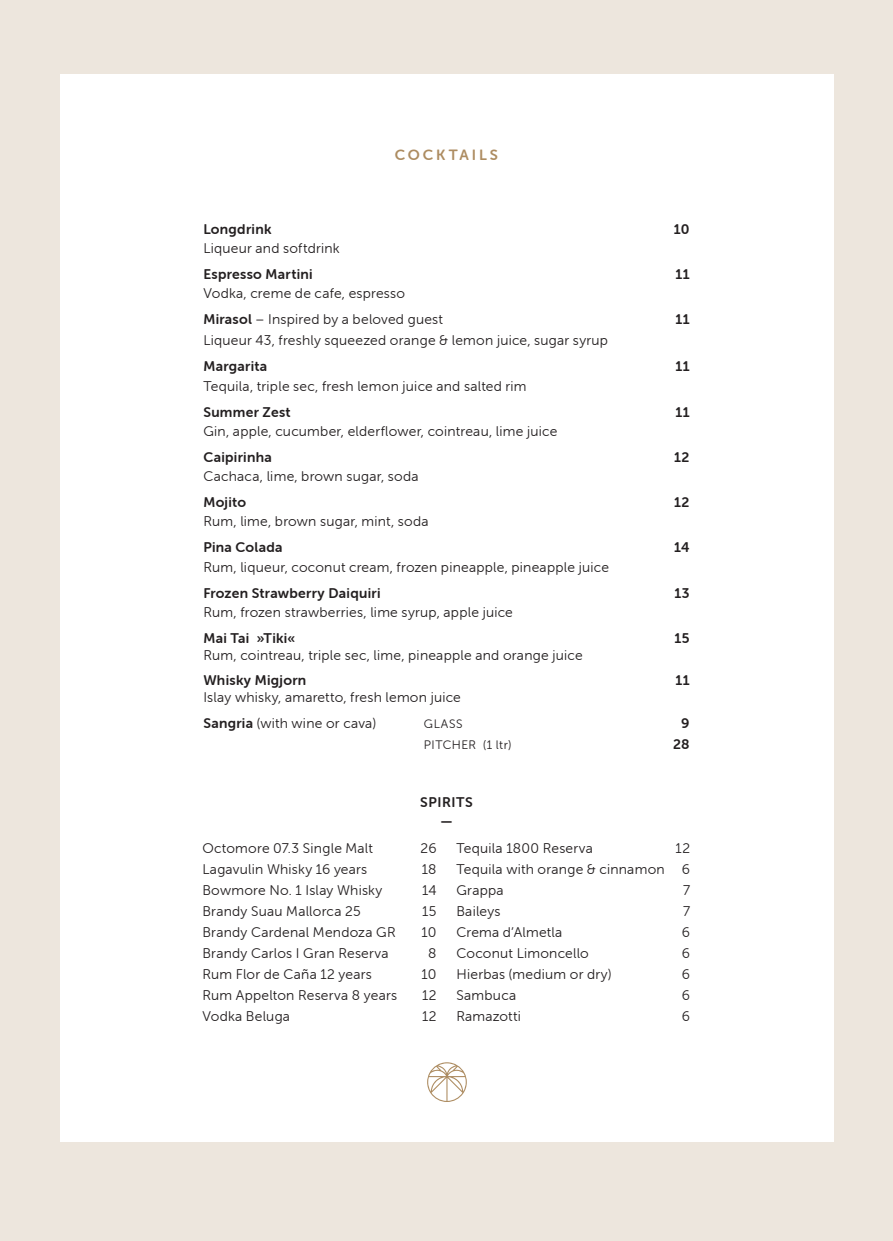
<style>
.page{position:relative;width:893px;height:1241px;background:#fff}
.page>*{position:absolute;margin:0;border:0;box-sizing:border-box;transform-origin:0 0}
.t1{font:14.88px "Museo Sans Rounded 700";letter-spacing:.19em;color:#ad8c61}
.t2{font:14px/25.9px "Museo Sans Rounded 300";letter-spacing:.02em;color:#231f20}
.t3{font:14px "Museo Sans Rounded 700";letter-spacing:.02em;color:#231f20}
.t4{font:14px/19.2px "Museo Sans Rounded 700";letter-spacing:.04em;color:#231f20;text-align:center}
.t5{font:12.25px "Museo Sans Rounded 300";letter-spacing:.045em;color:#231f20}
.s1{font-family:"Museo Sans Rounded 700"}
</style>
<div class="page">
<div style="left:0;top:0;width:893px;height:1240px;background:#ede6dd"></div>
<div style="left:60px;top:74px;width:773px;height:1067px;background:#fff"></div>
<svg style="left:427px;top:1062px;width:40px;height:39px"></svg>
<p class="t1" style="left:395px;top:147px;width:105px">COCKTAILS</p>
<p class="t3" style="left:203px;top:221px;width:70px">Longdrink</p>
<p class="t3" style="left:674px;top:221px;width:17px">10</p>
<p class="t2" style="left:203px;top:235px;width:138px">Liqueur and softdrink</p>
<p class="t3" style="left:203px;top:266px;width:111px">Espresso Martini</p>
<p class="t3" style="left:675px;top:266px;width:16px">11</p>
<p class="t2" style="left:203px;top:281px;width:241px">Vodka, creme de cafe, espresso<br><span class="s1">Mirasol</span> – Inspired by a beloved guest</p>
<p class="t3" style="left:675px;top:312px;width:16px">11</p>
<p class="t2" style="left:203px;top:328px;width:406px">Liqueur 43, freshly squeezed orange &amp; lemon juice, sugar syrup</p>
<p class="t3" style="left:203px;top:358px;width:65px">Margarita</p>
<p class="t3" style="left:675px;top:358px;width:16px">11</p>
<p class="t2" style="left:203px;top:373px;width:325px">Tequila, triple sec, fresh lemon juice and salted rim</p>
<p class="t3" style="left:203px;top:404px;width:89px">Summer Zest</p>
<p class="t3" style="left:675px;top:404px;width:16px">11</p>
<p class="t2" style="left:203px;top:418px;width:355px">Gin, apple, cucumber, elderflower, cointreau, lime juice</p>
<p class="t3" style="left:203px;top:449px;width:70px">Caipirinha</p>
<p class="t3" style="left:674px;top:449px;width:17px">12</p>
<p class="t2" style="left:203px;top:463px;width:217px">Cachaca, lime, brown sugar, soda</p>
<p class="t3" style="left:203px;top:494px;width:44px">Mojito</p>
<p class="t3" style="left:674px;top:494px;width:17px">12</p>
<p class="t2" style="left:203px;top:508px;width:227px">Rum, lime, brown sugar, mint, soda</p>
<p class="t3" style="left:203px;top:539px;width:81px">Pina Colada</p>
<p class="t3" style="left:674px;top:539px;width:17px">14</p>
<p class="t2" style="left:203px;top:554px;width:407px">Rum, liqueur, coconut cream, frozen pineapple, pineapple juice</p>
<p class="t3" style="left:203px;top:585px;width:179px">Frozen Strawberry Daiquiri</p>
<p class="t3" style="left:674px;top:585px;width:17px">13</p>
<p class="t2" style="left:203px;top:599px;width:311px">Rum, frozen strawberries, lime syrup, apple juice</p>
<p class="t3" style="left:203px;top:630px;width:93px">Mai Tai »Tiki«</p>
<p class="t3" style="left:674px;top:630px;width:17px">15</p>
<p class="t2" style="left:203px;top:642px;width:381px">Rum, cointreau, triple sec, lime, pineapple and orange juice</p>
<p class="t3" style="left:203px;top:671px;width:104px">Whisky Migjorn</p>
<p class="t3" style="left:675px;top:671px;width:16px">11</p>
<p class="t2" style="left:203px;top:684px;width:259px">Islay whisky, amaretto, fresh lemon juice<br><span class="s1">Sangria</span> (with wine or cava)</p>
<p class="t5" style="left:424px;top:717px;width:40px">GLASS</p>
<p class="t3" style="left:681px;top:715px;width:10px">9</p>
<p class="t5" style="left:424px;top:738px;width:89px">PITCHER (1 ltr)</p>
<p class="t3" style="left:673px;top:736px;width:18px">28</p>
<p class="t4" style="left:420px;top:792px;width:54px">SPIRITS —</p>
<p class="t2" style="left:202px;top:834px;width:172px">Octomore 07.3 Single Malt</p>
<p class="t2" style="left:421px;top:834px;width:17px">26</p>
<p class="t2" style="left:202px;top:855px;width:166px">Lagavulin Whisky 16 years</p>
<p class="t2" style="left:422px;top:855px;width:16px">18</p>
<p class="t2" style="left:202px;top:876px;width:181px">Bowmore No. 1 Islay Whisky</p>
<p class="t2" style="left:422px;top:876px;width:16px">14</p>
<p class="t2" style="left:202px;top:897px;width:160px">Brandy Suau Mallorca 25</p>
<p class="t2" style="left:422px;top:897px;width:16px">15</p>
<p class="t2" style="left:202px;top:918px;width:195px">Brandy Cardenal Mendoza GR</p>
<p class="t2" style="left:422px;top:918px;width:16px">10</p>
<p class="t2" style="left:202px;top:939px;width:188px">Brandy Carlos I Gran Reserva</p>
<p class="t2" style="left:428px;top:939px;width:10px">8</p>
<p class="t2" style="left:202px;top:960px;width:171px">Rum Flor de Caña 12 years</p>
<p class="t2" style="left:422px;top:960px;width:16px">10</p>
<p class="t2" style="left:202px;top:981px;width:196px">Rum Appelton Reserva 8 years</p>
<p class="t2" style="left:422px;top:981px;width:16px">12</p>
<p class="t2" style="left:202px;top:1002px;width:89px">Vodka Beluga</p>
<p class="t2" style="left:422px;top:1002px;width:16px">12</p>
<p class="t2" style="left:456px;top:834px;width:138px">Tequila 1800 Reserva</p>
<p class="t2" style="left:456px;top:837px;width:235px;line-height:21px;text-align:justify;text-indent:219px">12<br>Tequila with orange &amp; cinnamon 6<br>Grappa</p>
<p class="t2" style="left:683px;top:876px;width:9px">7</p>
<p class="t2" style="left:456px;top:897px;width:46px">Baileys</p>
<p class="t2" style="left:683px;top:897px;width:9px">7</p>
<p class="t2" style="left:456px;top:918px;width:108px">Crema d’Almetla</p>
<p class="t2" style="left:682px;top:918px;width:10px">6</p>
<p class="t2" style="left:456px;top:939px;width:134px">Coconut Limoncello</p>
<p class="t2" style="left:682px;top:939px;width:10px">6</p>
<p class="t2" style="left:456px;top:960px;width:157px">Hierbas (medium or dry)</p>
<p class="t2" style="left:682px;top:960px;width:10px">6</p>
<p class="t2" style="left:456px;top:981px;width:61px">Sambuca</p>
<p class="t2" style="left:682px;top:981px;width:10px">6</p>
<p class="t2" style="left:456px;top:1002px;width:66px">Ramazotti</p>
<p class="t2" style="left:682px;top:1002px;width:10px">6</p>
</div>
